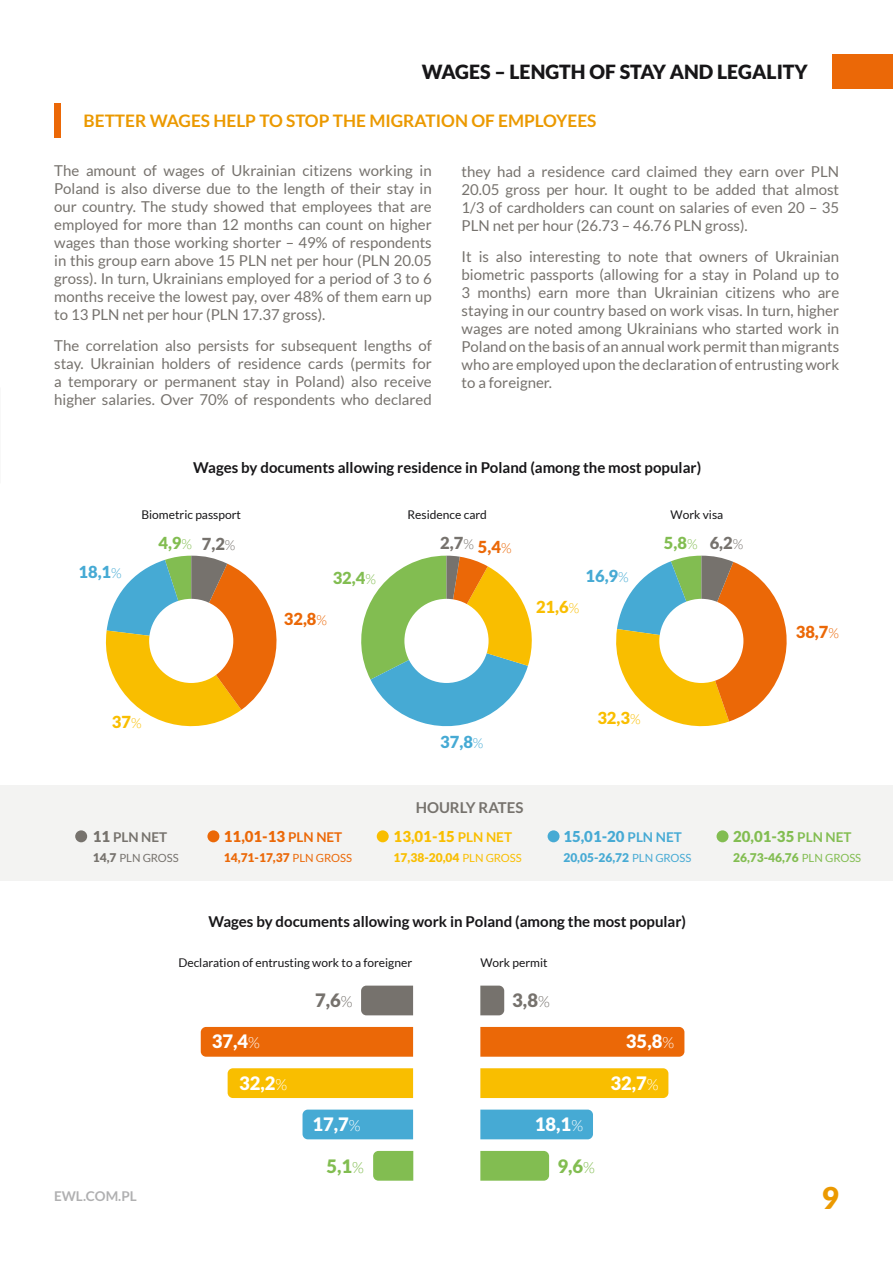
<style>
.page{position:relative;width:893px;height:1263px;background:#fff}
.page>*{position:absolute;margin:0;border:0;box-sizing:border-box;transform-origin:0 0}
.t1{font:900 30px "Lato";color:#eb9900}
.t2{font:900 19.5px "Lato";color:#171618}
.t3{font:900 18.45px "Lato";color:#fff}
.t4{font:900 18.45px "Lato";color:#76726d}
.t5{font:900 18.45px "Lato";color:#82bd51}
.t6{font:700 17.25px "Lato";color:#eb9900}
.t7{font:900 16.5px "Lato";color:#76726d}
.t8{font:900 16.5px "Lato";color:#46aad4}
.t9{font:900 16.5px "Lato";color:#f9be00}
.t10{font:900 16.5px "Lato";color:#82bd51}
.t11{font:900 16.5px "Lato";color:#eb6807}
.t12{font:15px/18px "Lato";color:#76726d;text-align:justify}
.t13{font:700 15px "Lato";color:#171618}
.t14{font:900 15px "Lato";color:#eb6807}
.t15{font:900 15px "Lato";color:#f9be00}
.t16{font:900 15px "Lato";color:#46aad4}
.t17{font:900 15px "Lato";color:#82bd51}
.t18{font:700 15px "Lato";color:#76726d}
.t19{font:700 13.5px "Lato";color:#b0b0b1}
.t20{font:700 13.5px "Lato";color:#76726d}
.t21{font:12px "Lato";color:#171618}
.t22{font:900 12px "Lato";color:#eb6807}
.t23{font:900 12px "Lato";color:#f9be00}
.t24{font:900 12px "Lato";color:#46aad4}
.t25{font:900 12px "Lato";color:#82bd51}
.t26{font:11.25px "Lato";color:#76726d}
.s1{font-weight:300;font-size:13.8px}
.s2{color:#eb6807}
.s3{font-weight:900;font-size:15px}
.s4{font-weight:700;font-size:13.5px}
.s5{font-weight:900;font-size:12px}
.s6{font-weight:400;font-size:11.25px}
.s7{font-weight:300;font-size:15.3px}
</style>
<div class="page">
<div style="left:832px;top:54px;width:61px;height:35px;background:#eb6807"></div>
<div style="left:54px;top:103px;width:7px;height:35px;background:#eb6807"></div>
<svg style="left:105px;top:556px;width:172px;height:171px"></svg>
<svg style="left:361px;top:556px;width:171px;height:171px"></svg>
<svg style="left:616px;top:556px;width:171px;height:171px"></svg>
<div style="left:149px;top:599px;width:84px;height:84px;background:#fff;border-radius:50%"></div>
<div style="left:404px;top:599px;width:85px;height:84px;background:#fff;border-radius:50%"></div>
<div style="left:659px;top:599px;width:84px;height:84px;background:#fff;border-radius:50%"></div>
<div style="left:361px;top:985px;width:52px;height:30px;background:#76726d"></div>
<div style="left:201px;top:1027px;width:212px;height:30px;background:#eb6807"></div>
<div style="left:228px;top:1068px;width:185px;height:30px;background:#f9be00"></div>
<div style="left:303px;top:1109px;width:110px;height:30px;background:#46aad4"></div>
<svg style="left:373px;top:1151px;width:40px;height:30px"></svg>
<svg style="left:480px;top:985px;width:24px;height:30px"></svg>
<div style="left:480px;top:1027px;width:204px;height:30px;background:#eb6807"></div>
<div style="left:480px;top:1068px;width:188px;height:30px;background:#f9be00"></div>
<div style="left:480px;top:1109px;width:113px;height:30px;background:#46aad4"></div>
<div style="left:480px;top:1151px;width:69px;height:30px;background:#82bd51"></div>
<div style="left:0;top:784px;width:893px;height:96px;background:#f3f3f2"></div>
<div style="left:75px;top:830px;width:12px;height:12px;background:#76726d;border-radius:50%"></div>
<div style="left:207px;top:830px;width:12px;height:12px;background:#eb6807;border-radius:50%"></div>
<div style="left:377px;top:830px;width:12px;height:12px;background:#f9be00;border-radius:50%"></div>
<div style="left:548px;top:830px;width:11px;height:12px;background:#46aad4;border-radius:50%"></div>
<div style="left:716px;top:830px;width:12px;height:12px;background:#82bd51;border-radius:50%"></div>
<h2 class="t2" style="left:422px;top:64px;width:387px">WAGES – LENGTH OF STAY AND LEGALITY</h2>
<p class="t6" style="left:84px;top:114px;width:514px">BETTER WAGES HELP TO STOP THE MIGRATION OF EMPLOYEES</p>
<p class="t12" style="left:54px;top:163px;width:379px">The amount of wages of Ukrainian citizens working in Poland is also diverse due to the length of their stay in our country. The study showed that employees that are employed for more than 12 months can count on higher wages than those working shorter – 49% of respondents in this group earn above 15 PLN net per hour (PLN 20.05 gross). In turn, Ukrainians employed for a period of 3 to 6 months receive the lowest pay, over 48% of them earn up to 13 PLN net per hour (PLN 17.37 gross).</p>
<p class="t12" style="left:54px;top:336px;width:379px">The correlation also persists for subsequent lengths of stay. Ukrainian holders of residence cards (permits for a temporary or permanent stay in Poland) also receive higher salaries. Over 70% of respondents who declared</p>
<p class="t12" style="left:462px;top:162px;width:379px">they had a residence card claimed they earn over PLN 20.05 gross per hour. It ought to be added that almost 1/3 of cardholders can count on salaries of even 20 – 35<br>PLN net per hour (26.73 – 46.76 PLN gross).</p>
<p class="t12" style="left:462px;top:247px;width:379px">It is also interesting to note that owners of Ukrainian biometric passports (allowing for a stay in Poland up to 3 months) earn more than Ukrainian citizens who are staying in our country based on work visas. In turn, higher wages are noted among Ukrainians who started work in Poland on the basis of an annual work permit than migrants who are employed upon the declaration of entrusting work to a foreigner.</p>
<p class="t13" style="left:193px;top:462px;width:509px">Wages by documents allowing residence in Poland (among the most popular)</p>
<p class="t21" style="left:141px;top:510px;width:101px">Biometric passport</p>
<p class="t21" style="left:408px;top:510px;width:81px">Residence card</p>
<p class="t21" style="left:671px;top:508px;width:54px">Work visa</p>
<p class="t8" style="left:78px;top:566px;width:45px">18,1<span class="s1">%</span></p>
<p class="t10" style="left:158px;top:537px;width:35px">4,9<span class="s1">%</span></p>
<p class="t7" style="left:440px;top:537px;width:73px">2,7<span class="s1">%</span> <span class="s2">5,4</span><sub>%</sub></p>
<p class="t7" style="left:202px;top:538px;width:35px">7,2<span class="s1">%</span></p>
<p class="t10" style="left:664px;top:537px;width:35px">5,8<span class="s1">%</span></p>
<p class="t7" style="left:710px;top:537px;width:35px">6,2<span class="s1">%</span></p>
<p class="t10" style="left:333px;top:571px;width:45px">32,4<span class="s1">%</span></p>
<p class="t8" style="left:586px;top:569px;width:45px">16,9<span class="s1">%</span></p>
<p class="t11" style="left:284px;top:613px;width:45px">32,8<span class="s1">%</span></p>
<p class="t9" style="left:536px;top:601px;width:45px">21,6<span class="s1">%</span></p>
<p class="t9" style="left:112px;top:715px;width:31px">37<span class="s1">%</span></p>
<p class="t8" style="left:440px;top:735px;width:45px">37,8<span class="s1">%</span></p>
<p class="t18" style="left:416px;top:801px;width:109px">HOURLY RATES</p>
<p class="t9" style="left:597px;top:711px;width:45px">32,3<span class="s1">%</span></p>
<p class="t11" style="left:796px;top:625px;width:45px">38,7<span class="s1">%</span></p>
<p class="t20" style="left:93px;top:831px;width:76px"><span class="s3">11</span> PLN NET</p>
<p class="t14" style="left:224px;top:831px;width:120px">11,01-13 <span class="s4">PLN NET</span></p>
<p class="t15" style="left:394px;top:831px;width:120px">13,01-15 <span class="s4">PLN NET</span></p>
<p class="t16" style="left:563px;top:831px;width:120px">15,01-20 <span class="s4">PLN NET</span></p>
<p class="t17" style="left:733px;top:831px;width:120px">20,01-35 <span class="s4">PLN NET</span></p>
<p class="t26" style="left:93px;top:851px;width:88px"><span class="s5">14,7</span> PLN GROSS</p>
<p class="t22" style="left:224px;top:853px;width:130px">14,71-17,37 <span class="s6">PLN GROSS</span></p>
<p class="t23" style="left:394px;top:853px;width:130px">17,38-20,04 <span class="s6">PLN GROSS</span></p>
<p class="t24" style="left:563px;top:853px;width:130px">20,05-26,72 <span class="s6">PLN GROSS</span></p>
<p class="t25" style="left:733px;top:853px;width:130px">26,73-46,76 <span class="s6">PLN GROSS</span></p>
<p class="t13" style="left:208px;top:915px;width:479px">Wages by documents allowing work in Poland (among the most popular)</p>
<p class="t21" style="left:178px;top:956px;width:235px">Declaration of entrusting work to a foreigner</p>
<p class="t21" style="left:480px;top:958px;width:69px">Work permit</p>
<p class="t4" style="left:315px;top:993px;width:39px">7,6<span class="s7">%</span></p>
<p class="t4" style="left:512px;top:993px;width:39px">3,8<span class="s7">%</span></p>
<p class="t3" style="left:212px;top:1034px;width:50px">37,4<span class="s7">%</span></p>
<p class="t3" style="left:239px;top:1076px;width:50px">32,2<span class="s7">%</span></p>
<p class="t3" style="left:312px;top:1117px;width:50px">17,7<span class="s7">%</span></p>
<p class="t3" style="left:535px;top:1117px;width:50px">18,1<span class="s7">%</span></p>
<p class="t5" style="left:326px;top:1159px;width:39px">5,1<span class="s7">%</span></p>
<p class="t5" style="left:557px;top:1159px;width:39px">9,6<span class="s7">%</span></p>
<p class="t3" style="left:626px;top:1034px;width:50px">35,8<span class="s7">%</span></p>
<p class="t3" style="left:610px;top:1076px;width:50px">32,7<span class="s7">%</span></p>
<p class="t19" style="left:54px;top:1189px;width:84px">EWL.COM.PL</p>
<h1 class="t1" style="left:822px;top:1186px;width:19px">9</h1>
</div>
